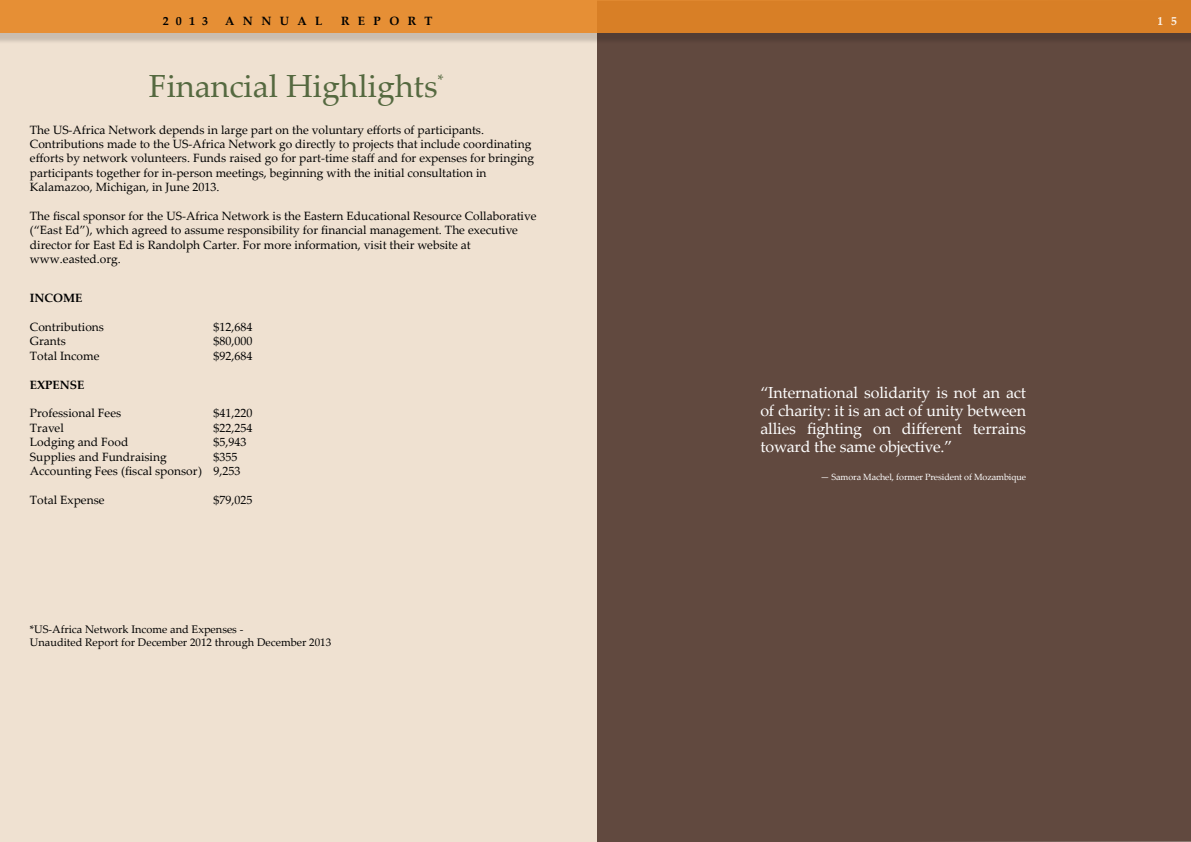
<style>
.page{position:relative;width:1191px;height:842px;background:#fff}
.page>*{position:absolute;margin:0;border:0;box-sizing:border-box;transform-origin:0 0}
.t1{font:32px "Palatino Linotype";color:#556940}
.t2{font:16px/18px "Palatino Linotype";letter-spacing:-.01em;color:#fff;text-align:justify}
.t3{font:12px/14.4px "Palatino Linotype";color:#000}
.t4{font:700 12px "Palatino Linotype";letter-spacing:.7em;color:#000101}
.t5{font:700 12px "Palatino Linotype";color:#000}
.t6{font:700 12px "Palatino Linotype";color:#fff}
.t7{font:11px/13.2px "Palatino Linotype";color:#000}
.t8{font:9px "Palatino Linotype";letter-spacing:-.01em;color:#fff}
</style>
<div class="page">
<div style="left:596px;top:45px;width:595px;height:797px;background:#61493f"></div>
<div style="left:0;top:0;width:596px;height:842px;background:#efe1d1"></div>
<div style="left:0;top:3px;width:1191px;height:42px;background:#000;opacity:.18"></div>
<div style="left:0;top:0;width:1191px;height:33px;background:linear-gradient(to right,#ea9339,#d57b22)"></div>
<p class="t4" style="left:163px;top:13px;width:47px">2013</p>
<p class="t4" style="left:225px;top:13px;width:99px">ANNUAL</p>
<p class="t4" style="left:341px;top:13px;width:93px">REPORT</p>
<p class="t6" style="left:1157px;top:13px;width:21px">1 5</p>
<h1 class="t1" style="left:149px;top:64px;width:296px">Financial Highlights<sup>*</sup></h1>
<p class="t3" style="left:30px;top:122px;width:506px">The US-Africa Network depends in large part on the voluntary efforts of participants.<br>Contributions made to the US-Africa Network go directly to projects that include coordinating efforts by network volunteers. Funds raised go for part-time staff and for expenses for bringing participants together for in-person meetings, beginning with the initial consultation in Kalamazoo, Michigan, in June 2013.</p>
<p class="t3" style="left:30px;top:208px;width:508px">The fiscal sponsor for the US-Africa Network is the Eastern Educational Resource Collaborative (“East Ed”), which agreed to assume responsibility for financial management. The executive director for East Ed is Randolph Carter. For more information, visit their website at www.easted.org.</p>
<p class="t5" style="left:30px;top:290px;width:54px">INCOME</p>
<p class="t3" style="left:30px;top:319px;width:76px">Contributions<br>Grants<br>Total Income</p>
<p class="t5" style="left:30px;top:376px;width:56px">EXPENSE</p>
<p class="t3" style="left:30px;top:406px;width:174px">Professional Fees<br>Travel<br>Lodging and Food<br>Supplies and Fundraising<br>Accounting Fees (fiscal sponsor)</p>
<p class="t3" style="left:30px;top:492px;width:76px">Total Expense</p>
<p class="t3" style="left:214px;top:319px;width:40px;text-align:justify">$12,684 $80,000 $92,684</p>
<p class="t3" style="left:214px;top:406px;width:40px">$41,220 $22,254 $5,943 $355<br>9,253</p>
<p class="t3" style="left:214px;top:492px;width:40px">$79,025</p>
<p class="t7" style="left:30px;top:622px;width:303px">*US-Africa Network Income and Expenses -<br>Unaudited Report for December 2012 through December 2013</p>
<h2 class="t2" style="left:760px;top:383px;width:267px">“International solidarity is not an act of charity: it is an act of unity between allies fighting on different terrains toward the same objective.”</h2>
<p class="t8" style="left:820px;top:470px;width:207px">— Samora Machel, former President of Mozambique</p>
</div>
